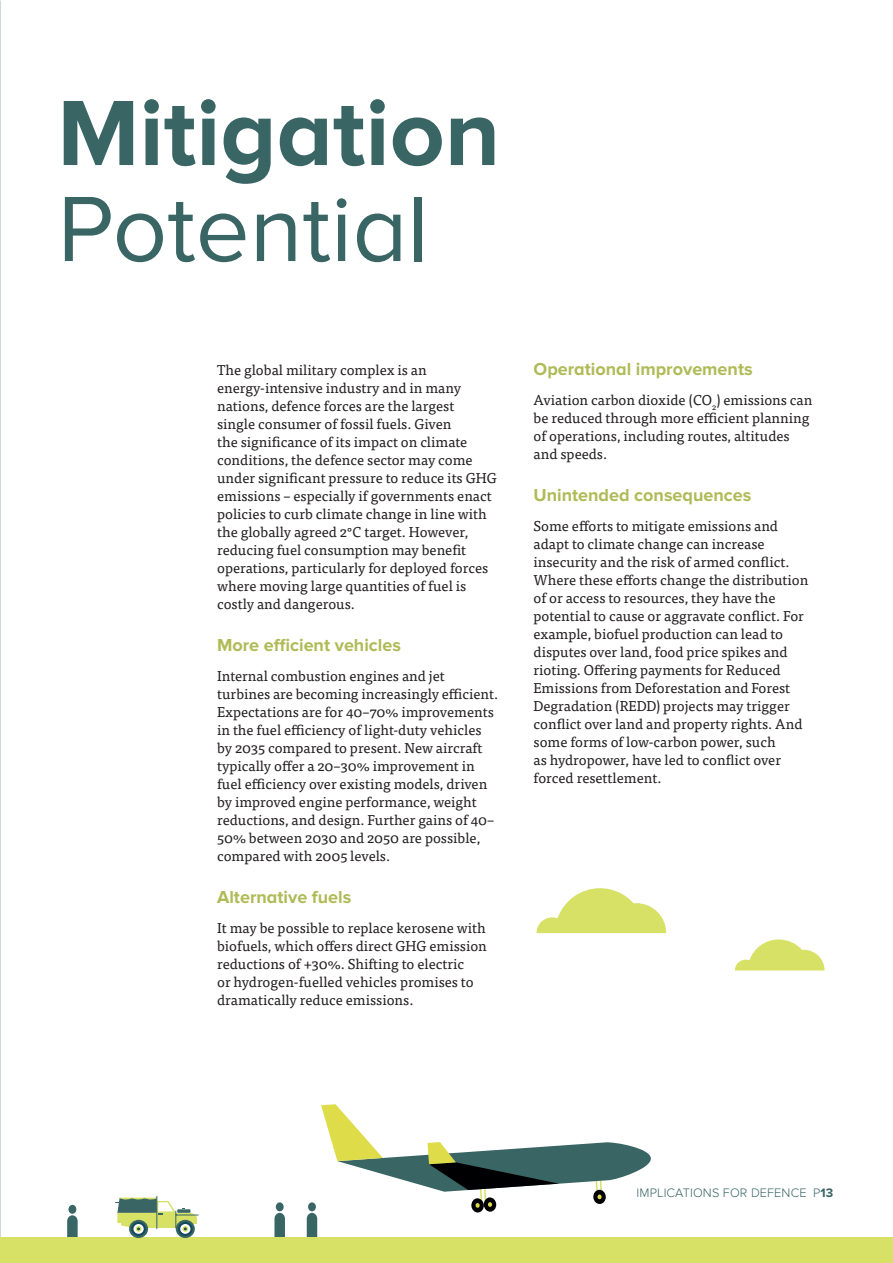
<style>
.page{position:relative;width:893px;height:1263px;background:#fff}
.page>*{position:absolute;margin:0;border:0;box-sizing:border-box;transform-origin:0 0}
.t1{font:700 96px "Proxima Nova";color:#396564}
.t2{font:96px "Proxima Nova";color:#396564}
.t3{font:700 18px "Proxima Nova";color:#afbb56}
.t4{font:14.25px/18px "Tisa Pro";color:#231f20}
.t5{font:300 12.75px "Proxima Nova";letter-spacing:.01em;color:#396564}
.s1{font-weight:700}
</style>
<div class="page">
<div style="left:276px;top:1202px;width:8px;height:9px;background:#396564;border-radius:50%"></div>
<svg style="left:274px;top:1213px;width:11px;height:25px"></svg>
<svg style="left:307px;top:1104px;width:345px;height:134px"></svg>
<div style="left:68px;top:1205px;width:8px;height:9px;background:#396564;border-radius:50%"></div>
<svg style="left:67px;top:1215px;width:11px;height:23px"></svg>
<div style="left:0;top:1238px;width:893px;height:25px;background:#d6e166"></div>
<svg style="left:735px;top:939px;width:90px;height:31px"></svg>
<svg style="left:536px;top:888px;width:130px;height:45px"></svg>
<svg style="left:129px;top:1220px;width:19px;height:18px"></svg>
<div style="left:131px;top:1222px;width:15px;height:14px;background:#134a5c;border-radius:50%"></div>
<svg style="left:133px;top:1224px;width:11px;height:10px"></svg>
<svg style="left:176px;top:1220px;width:19px;height:18px"></svg>
<svg style="left:178px;top:1222px;width:15px;height:14px"></svg>
<svg style="left:180px;top:1224px;width:10px;height:10px"></svg>
<hr style="left:115px;top:1202px;width:42px;height:1px;background:#396564">
<hr style="left:156px;top:1196px;width:1px;height:33px;background:#396564">
<svg style="left:117px;top:1197px;width:82px;height:35px"></svg>
<h1 class="t1" style="left:57px;top:78px;width:444px">Mitigation</h1>
<h1 class="t2" style="left:57px;top:174px;width:373px">Potential</h1>
<p class="t4" style="left:217px;top:360px;width:281px">The global military complex is an energy-intensive industry and in many nations, defence forces are the largest<br>single consumer of fossil fuels. Given<br>the significance of its impact on climate conditions, the defence sector may come under significant pressure to reduce its GHG emissions – especially if governments enact policies to curb climate change in line with the globally agreed 2°C target. However, reducing fuel consumption may benefit operations, particularly for deployed forces where moving large quantities of fuel is costly and dangerous.</p>
<p class="t3" style="left:217px;top:635px;width:185px">More efficient vehicles</p>
<p class="t4" style="left:217px;top:666px;width:283px">Internal combustion engines and jet turbines are becoming increasingly efficient.<br>Expectations are for 40–70% improvements in the fuel efficiency of light-duty vehicles by 2035 compared to present. New aircraft typically offer a 20–30% improvement in fuel efficiency over existing models, driven by improved engine performance, weight reductions, and design. Further gains of 40– 50% between 2030 and 2050 are possible, compared with 2005 levels.</p>
<p class="t3" style="left:217px;top:887px;width:136px">Alternative fuels</p>
<p class="t4" style="left:217px;top:918px;width:271px">It may be possible to replace kerosene with biofuels, which offers direct GHG emission reductions of +30%. Shifting to electric<br>or hydrogen-fuelled vehicles promises to dramatically reduce emissions.</p>
<p class="t3" style="left:534px;top:359px;width:221px">Operational improvements</p>
<p class="t4" style="left:534px;top:390px;width:280px">Aviation carbon dioxide (CO<sub>2</sub>) emissions can be reduced through more efficient planning of operations, including routes, altitudes and speeds.</p>
<p class="t3" style="left:534px;top:485px;width:219px">Unintended consequences</p>
<p class="t4" style="left:534px;top:516px;width:276px">Some efforts to mitigate emissions and adapt to climate change can increase insecurity and the risk of armed conflict.<br>Where these efforts change the distribution of or access to resources, they have the potential to cause or aggravate conflict. For example, biofuel production can lead to disputes over land, food price spikes and rioting. Offering payments for Reduced Emissions from Deforestation and Forest Degradation (REDD) projects may trigger conflict over land and property rights. And some forms of low-carbon power, such<br>as hydropower, have led to conflict over forced resettlement.</p>
<p class="t5" style="left:636px;top:1185px;width:198px">IMPLICATIONS FOR DEFENCE P<span class="s1">13</span></p>
</div>
